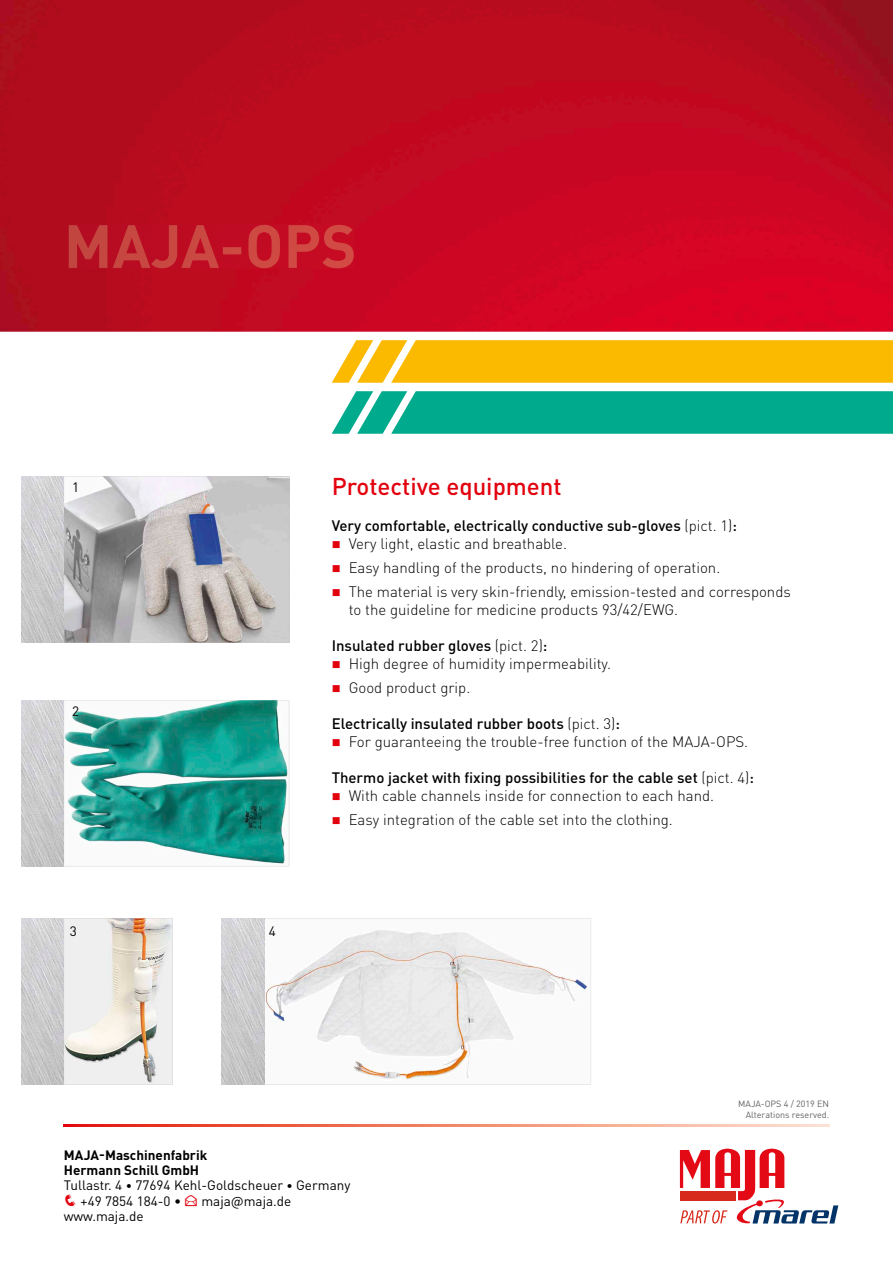
<style>
.page{position:relative;width:893px;height:1263px;background:#fff}
.page>*{position:absolute;margin:0;border:0;box-sizing:border-box;transform-origin:0 0}
.t1{font:500 24px "DIN Pro";color:#e3000e}
.t2{font:300 15px/18px "DIN Pro";color:#000}
.t3{font:500 15px "DIN Pro";color:#000}
.t4{font:13.5px/15.3px "DIN Pro";color:#000}
.t5{font:9px/10.8px "DIN Pro";color:#626262;text-align:right}
.s1{font-weight:300}
.s2{color:#e3000e}
.s3{font-weight:700}
.s4{font-size:12px}
</style>
<div class="page">
<img style="left:0;top:0;width:893px;height:332px">
<svg style="left:64px;top:1125px;width:765px;height:2px;background:#ef816a"></svg>
<svg style="left:332px;top:340px;width:561px;height:43px;background:#fbbd10"></svg>
<svg style="left:332px;top:391px;width:561px;height:43px;background:#10af93"></svg>
<img style="left:222px;top:918px;width:42px;height:166px">
<svg style="left:264px;top:918px;width:327px;height:167px"></svg>
<img style="left:21px;top:476px;width:43px;height:166px">
<svg style="left:64px;top:476px;width:225px;height:166px;background:#b7b5b7"></svg>
<img style="left:21px;top:700px;width:43px;height:166px">
<svg style="left:64px;top:700px;width:225px;height:166px"></svg>
<img style="left:21px;top:918px;width:43px;height:166px">
<svg style="left:64px;top:918px;width:109px;height:166px"></svg>
<svg style="left:680px;top:1148px;width:158px;height:76px"></svg>
<img style="left:69px;top:225px;width:285px;height:43px">
<p class="t4" style="left:72px;top:479px;width:9px">1</p>
<p class="t4" style="left:72px;top:703px;width:9px">2</p>
<p class="t4" style="left:70px;top:922px;width:9px">3</p>
<p class="t4" style="left:269px;top:922px;width:9px">4</p>
<h1 class="t1" style="left:332px;top:470px;width:232px">Protective equipment</h1>
<p class="t3" style="left:332px;top:515px;width:407px">Very comfortable, electrically conductive sub-gloves <span class="s1">(pict. 1)</span>:</p>
<p class="t2" style="left:332px;top:534px;width:237px"><span class="s2">■</span> Very light, elastic and breathable.</p>
<p class="t2" style="left:332px;top:558px;width:390px"><span class="s2">■</span> Easy handling of the products, no hindering of operation.</p>
<p class="t2" style="left:349px;top:582px;width:444px;text-indent:-17px"><span class="s2">■</span> The material is very skin-friendly, emission-tested and corresponds to the guideline for medicine products 93/42/EWG.</p>
<p class="t3" style="left:332px;top:635px;width:217px">Insulated rubber gloves <span class="s1">(pict. 2)</span>:</p>
<p class="t2" style="left:332px;top:654px;width:281px"><span class="s2">■</span> High degree of humidity impermeability.</p>
<p class="t2" style="left:332px;top:678px;width:140px"><span class="s2">■</span> Good product grip.</p>
<p class="t3" style="left:332px;top:713px;width:290px">Electrically insulated rubber boots <span class="s1">(pict. 3)</span>:</p>
<p class="t2" style="left:332px;top:732px;width:418px"><span class="s2">■</span> For guaranteeing the trouble-free function of the MAJA-OPS.</p>
<p class="t3" style="left:332px;top:767px;width:424px">Thermo jacket with fixing possibilities for the cable set <span class="s1">(pict. 4)</span>:</p>
<p class="t2" style="left:332px;top:786px;width:384px"><span class="s2">■</span> With cable channels inside for connection to each hand.</p>
<p class="t2" style="left:332px;top:810px;width:343px"><span class="s2">■</span> Easy integration of the cable set into the clothing.</p>
<p class="t5" style="left:738px;top:1098px;width:93px">MAJA-OPS 4 / 2019 EN<br>Alterations reserved.</p>
<p class="t4" style="left:64px;top:1147px;width:288px"><span class="s3">MaJa-Maschinenfabrik<br>Hermann Schill gmbH<br></span>Tullastr. 4 <span class="s4">•</span> 77694 Kehl-Goldscheuer <span class="s4">•</span> Germany</p>
<p class="t4" style="left:64px;top:1192px;width:119px"><span class="s2">❑</span> +49 7854 184-0 •</p>
<p class="t4" style="left:201px;top:1192px;width:91px">maja@maja.de</p>
<p class="t4" style="left:64px;top:1208px;width:81px">www.maja.de</p>
</div>
